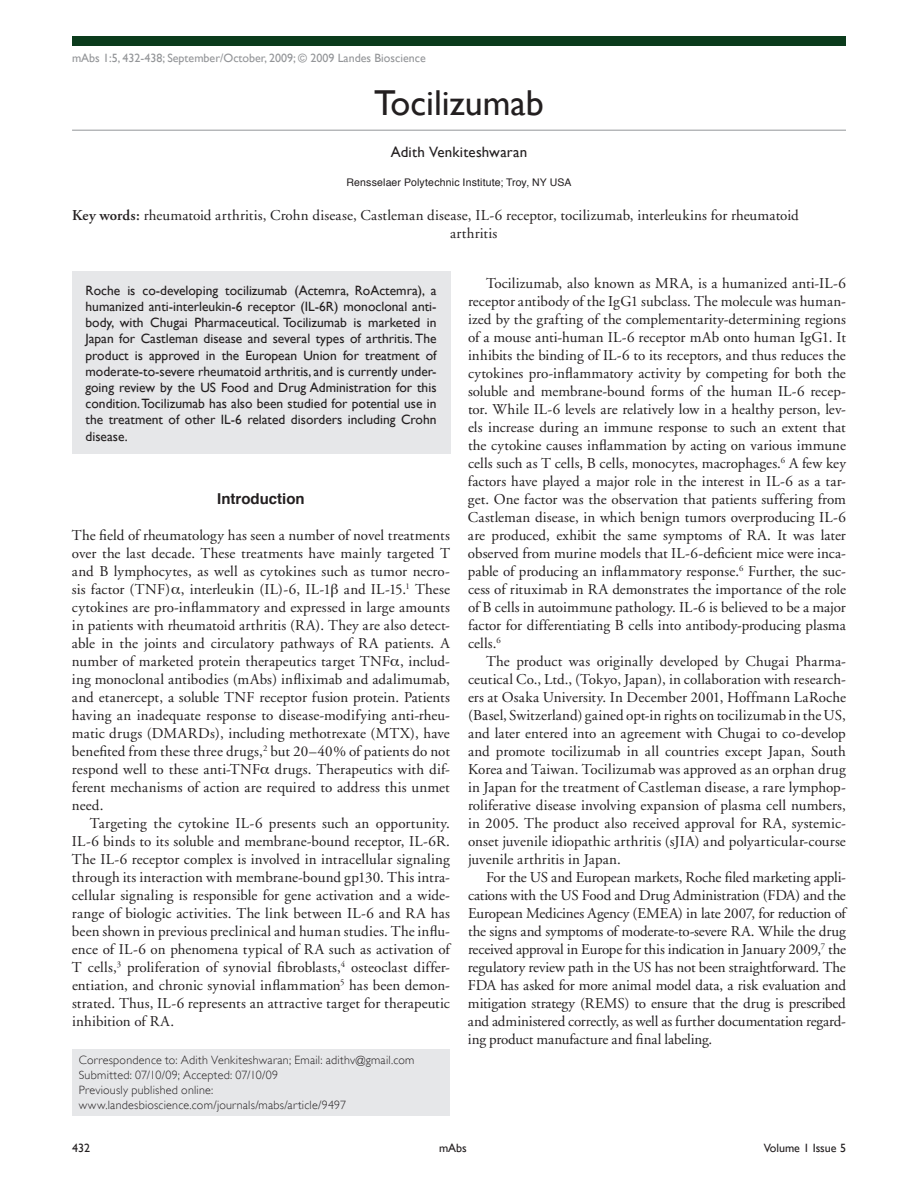
<style>
.page{position:relative;width:918px;height:1188px;background:#fff}
.page>*{position:absolute;margin:0;border:0;box-sizing:border-box;transform-origin:0 0}
.t1{font:36px "Gill Sans";color:#231f20}
.t2{font:15px/18px "Adobe Garamond";letter-spacing:.005em;color:#231f20;text-align:justify}
.t3{font:15px "Gill Sans";letter-spacing:.01em;color:#231f20}
.t4{font:700 15px "Helvetica";color:#231f20}
.t5{font:13.5px/16.2px "Gill Sans";color:#231f20;text-align:justify}
.t6{font:300 12px/15px "Gill Sans";letter-spacing:.02em;color:#231f20}
.t7{font:12px "Gill Sans";color:#939598}
.t8{font:12px "Gill Sans";color:#231f20}
.t9{font:10.5px "Helvetica";letter-spacing:.015em;color:#231f20}
.s1{font-weight:600}
</style>
<div class="page">
<div style="left:72px;top:36px;width:774px;height:10px;background:#0b3b1c"></div>
<hr style="left:72px;top:130px;width:774px;height:1px;background:#939598">
<div style="left:72px;top:272px;width:378px;height:182px;background:#e6e7e9"></div>
<div style="left:72px;top:1049px;width:378px;height:67px;background:#e6e7e9"></div>
<p class="t7" style="left:72px;top:51px;width:355px">mAbs 1:5, 432-438; September/October, 2009; © 2009 Landes Bioscience</p>
<h1 class="t1" style="left:374px;top:82px;width:171px">Tocilizumab</h1>
<p class="t3" style="left:391px;top:143px;width:138px">Adith Venkiteshwaran</p>
<p class="t9" style="left:347px;top:175px;width:227px">Rensselaer Polytechnic Institute; Troy, NY USA</p>
<p class="t2" style="left:450px;top:207px;width:350px;text-indent:-378px"><span class="s1">Key words:</span> rheumatoid arthritis, Crohn disease, Castleman disease, IL-6 receptor, tocilizumab, interleukins for rheumatoid arthritis</p>
<p class="t5" style="left:86px;top:282px;width:353px">Roche is co-developing tocilizumab (Actemra, RoActemra), a humanized anti-interleukin-6 receptor (IL-6R) monoclonal anti&shy;body, with Chugai Pharmaceutical. Tocilizumab is marketed in Japan for Castleman disease and several types of arthritis. The product is approved in the European Union for treatment of moderate-to-severe rheumatoid arthritis, and is currently under&shy;going review by the US Food and Drug Administration for this condition. Tocilizumab has also been studied for potential use in the treatment of other IL-6 related disorders including Crohn disease.</p>
<p class="t4" style="left:217px;top:488px;width:89px">Introduction</p>
<p class="t2" style="left:72px;top:527px;width:380px">The field of rheumatology has seen a number of novel treatments over the last decade. These treatments have mainly targeted T and B lymphocytes, as well as cytokines such as tumor necro&shy;sis factor (TNF) , interleukin (IL)-6, IL-1 and IL-15.<sup>1</sup> These cytokines are pro-inflammatory and expressed in large amounts in patients with rheumatoid arthritis (RA). They are also detect&shy;able in the joints and circulatory pathways of RA patients. A number of marketed protein therapeutics target TNF , includ&shy;ing monoclonal antibodies (mAbs) infliximab and adalimumab, and etanercept, a soluble TNF receptor fusion protein. Patients having an inadequate response to disease-modifying anti-rheu&shy;matic drugs (DMARDs), including methotrexate (MTX), have benefited from these three drugs,<sup>2</sup> but 20–40% of patients do not respond well to these anti-TNF drugs. Therapeutics with dif&shy;ferent mechanisms of action are required to address this unmet need.</p>
<p class="t2" style="left:72px;top:815px;width:380px;text-indent:18px">Targeting the cytokine IL-6 presents such an opportunity.<br>IL-6 binds to its soluble and membrane-bound receptor, IL-6R.<br>The IL-6 receptor complex is involved in intracellular signaling through its interaction with membrane-bound gp130. This intra&shy;cellular signaling is responsible for gene activation and a wide&shy;range of biologic activities. The link between IL-6 and RA has been shown in previous preclinical and human studies. The influ&shy;ence of IL-6 on phenomena typical of RA such as activation of T cells,<sup>3</sup> proliferation of synovial fibroblasts,<sup>4</sup> osteoclast differ&shy;entiation, and chronic synovial inflammation<sup>5</sup> has been demon&shy;strated. Thus, IL-6 represents an attractive target for therapeutic inhibition of RA.</p>
<p class="t6" style="left:79px;top:1053px;width:337px">Correspondence to: Adith Venkiteshwaran; Email: adithv@gmail.com Submitted: 07/10/09; Accepted: 07/10/09<br>Previously published online: www.landesbioscience.com/journals/mabs/article/9497</p>
<p class="t2" style="left:468px;top:275px;width:380px;text-indent:18px">Tocilizumab, also known as MRA, is a humanized anti-IL-6 receptor antibody of the IgG1 subclass. The molecule was human&shy;ized by the grafting of the complementarity-determining regions of a mouse anti-human IL-6 receptor mAb onto human IgG1. It inhibits the binding of IL-6 to its receptors, and thus reduces the cytokines pro-inflammatory activity by competing for both the soluble and membrane-bound forms of the human IL-6 recep&shy;tor. While IL-6 levels are relatively low in a healthy person, lev&shy;els increase during an immune response to such an extent that the cytokine causes inflammation by acting on various immune cells such as T cells, B cells, monocytes, macrophages.<sup>6</sup> A few key factors have played a major role in the interest in IL-6 as a tar&shy;get. One factor was the observation that patients suffering from Castleman disease, in which benign tumors overproducing IL-6 are produced, exhibit the same symptoms of RA. It was later observed from murine models that IL-6-deficient mice were inca&shy;pable of producing an inflammatory response.<sup>6</sup> Further, the suc&shy;cess of rituximab in RA demonstrates the importance of the role of B cells in autoimmune pathology. IL-6 is believed to be a major factor for differentiating B cells into antibody-producing plasma cells.<sup>6</sup></p>
<p class="t2" style="left:468px;top:653px;width:380px;text-indent:18px">The product was originally developed by Chugai Pharma&shy;ceutical Co., Ltd., (Tokyo, Japan), in collaboration with research&shy;ers at Osaka University. In December 2001, Hoffmann LaRoche (Basel, Switzerland) gained opt-in rights on tocilizumab in the US, and later entered into an agreement with Chugai to co-develop and promote tocilizumab in all countries except Japan, South Korea and Taiwan. Tocilizumab was approved as an orphan drug in Japan for the treatment of Castleman disease, a rare lymphop&shy;roliferative disease involving expansion of plasma cell numbers, in 2005. The product also received approval for RA, systemic&shy;onset juvenile idiopathic arthritis (sJIA) and polyarticular-course juvenile arthritis in Japan.</p>
<p class="t2" style="left:468px;top:869px;width:380px;text-indent:18px">For the US and European markets, Roche filed marketing appli&shy;cations with the US Food and Drug Administration (FDA) and the European Medicines Agency (EMEA) in late 2007, for reduction of the signs and symptoms of moderate-to-severe RA. While the drug received approval in Europe for this indication in January 2009,<sup>7</sup> the regulatory review path in the US has not been straightforward. The FDA has asked for more animal model data, a risk evaluation and mitigation strategy (REMS) to ensure that the drug is prescribed and administered correctly, as well as further documentation regard&shy;ing product manufacture and final labeling.</p>
<p class="t8" style="left:72px;top:1141px;width:19px">432</p>
<p class="t8" style="left:439px;top:1141px;width:29px">mAbs</p>
<p class="t8" style="left:764px;top:1141px;width:84px">Volume 1 Issue 5</p>
</div>
